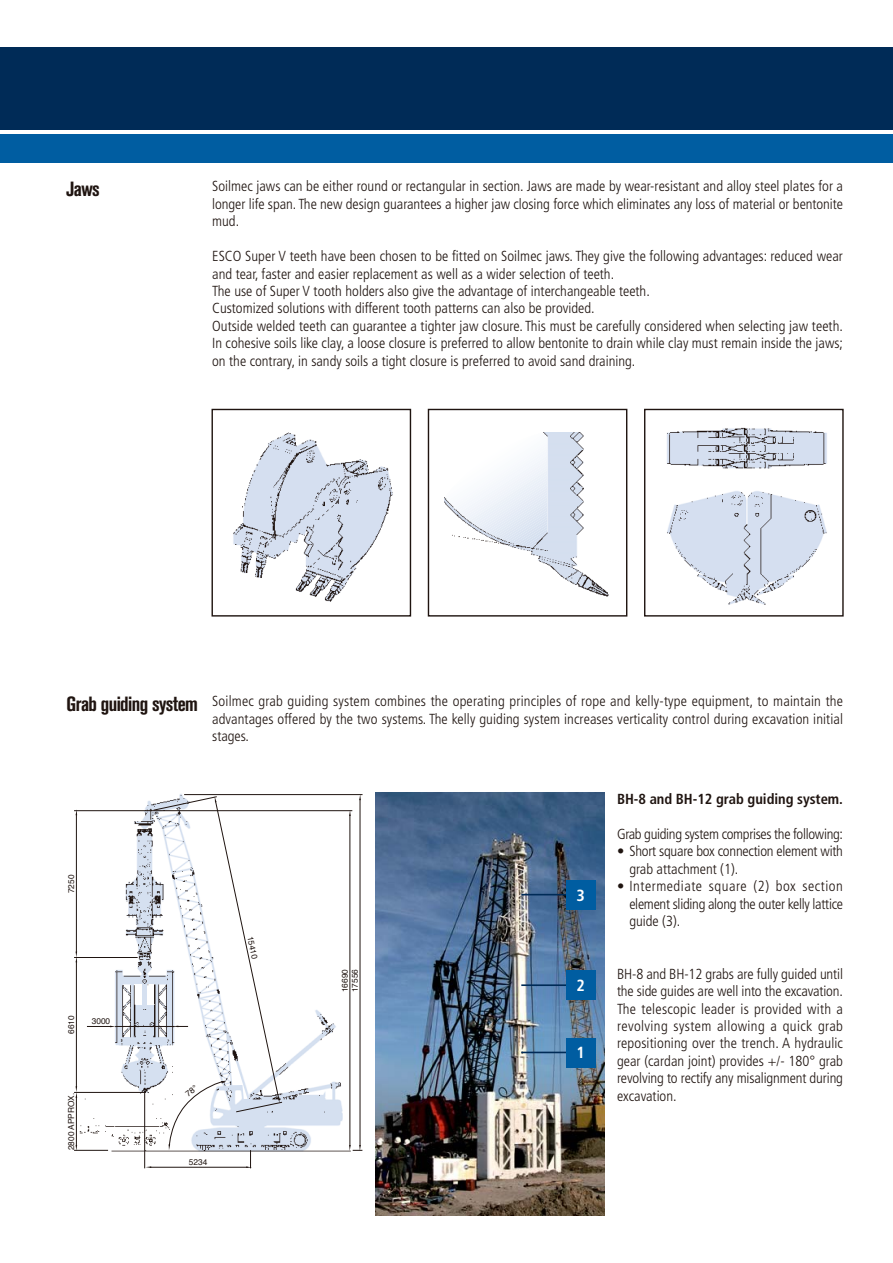
<style>
.page{position:relative;width:893px;height:1263px;background:#fff}
.page>*{position:absolute;margin:0;border:0;box-sizing:border-box;transform-origin:0 0}
.t1{font:700 condensed 20.4px "Akzidenz Grotesk BE";letter-spacing:-.03em;color:#1f1410}
.t2{font:700 condensed 16.2px "Frutiger";color:#fff}
.t3{font:300 condensed 14.55px/17.4px "Frutiger";color:#1f1410;text-align:justify}
.t4{font:300 condensed 14.55px "Frutiger";letter-spacing:-.02em;color:#1f1410}
.t5{font:700 condensed 14.55px "Frutiger";letter-spacing:-.005em;color:#1f1410}
.t6{font:8.25px/10.1px "Helvetica";color:#1f1410}
</style>
<div class="page">
<div style="left:0;top:134px;width:892px;height:29px;background:#005da1"></div>
<div style="left:0;top:47px;width:892px;height:83px;background:#002b57"></div>
<svg style="left:211px;top:408px;width:633px;height:209px"></svg>
<svg style="left:445px;top:433px;width:102px;height:115px"></svg>
<img style="left:375px;top:793px;width:230px;height:423px">
<img style="left:74px;top:1146px;width:289px;height:23px">
<hr style="left:150px;top:1167px;width:97px;height:1px;background:#1f1410">
<svg style="left:246px;top:1150px;width:6px;height:18px"></svg>
<hr style="left:144px;top:1091px;width:1px;height:77px;background:#1f1410">
<hr style="left:74px;top:1150px;width:34px;height:1px;background:#1f1410">
<svg style="left:74px;top:794px;width:289px;height:352px"></svg>
<hr style="left:349px;top:815px;width:1px;height:331px;background:#1f1410">
<hr style="left:360px;top:799px;width:1px;height:347px;background:#1f1410">
<svg style="left:359px;top:794px;width:2px;height:6px"></svg>
<svg style="left:349px;top:1145px;width:13px;height:6px"></svg>
<svg style="left:87px;top:1026px;width:29px;height:1px"></svg>
<hr style="left:521px;top:1052px;width:60px;height:1px;background:#002b57">
<div style="left:566px;top:1038px;width:29px;height:29px;background:#005da1"></div>
<hr style="left:521px;top:984px;width:60px;height:2px;background:#002b57">
<div style="left:566px;top:971px;width:29px;height:29px;background:#005da1"></div>
<hr style="left:521px;top:894px;width:60px;height:1px;background:#002b57">
<div style="left:566px;top:880px;width:29px;height:29px;background:#005da1"></div>
<svg style="left:153px;top:796px;width:129px;height:316px"></svg>
<h1 class="t1" style="left:66px;top:181px;width:35px">Jaws</h1>
<p class="t3" style="left:212px;top:179px;width:632px">Soilmec jaws can be either round or rectangular in section. Jaws are made by wear-resistant and alloy steel plates for a longer life span. The new design guarantees a higher jaw closing force which eliminates any loss of material or bentonite mud.</p>
<p class="t3" style="left:212px;top:248px;width:632px;text-align:left">ESCO Super V teeth have been chosen to be fitted on Soilmec jaws. They give the following advantages: reduced wear and tear, faster and easier replacement as well as a wider selection of teeth.<br>The use of Super V tooth holders also give the advantage of interchangeable teeth.<br>Customized solutions with different tooth patterns can also be provided.<br>Outside welded teeth can guarantee a tighter jaw closure. This must be carefully considered when selecting jaw teeth.<br>In cohesive soils like clay, a loose closure is preferred to allow bentonite to drain while clay must remain inside the jaws; on the contrary, in sandy soils a tight closure is preferred to avoid sand draining.</p>
<h1 class="t1" style="left:66px;top:697px;width:133px">Grab guiding system</h1>
<p class="t3" style="left:212px;top:694px;width:632px">Soilmec grab guiding system combines the operating principles of rope and kelly-type equipment, to maintain the advantages offered by the two systems. The kelly guiding system increases verticality control during excavation initial stages.</p>
<p class="t6" style="left:67px;top:893px;width:20px;rotate:-90deg">7250</p>
<p class="t6" style="left:67px;top:1034px;width:20px;rotate:-90deg">6610</p>
<p class="t6" style="left:92px;top:1017px;width:20px">3000</p>
<p class="t6" style="left:67px;top:1150px;width:59px;rotate:-90deg">2800 APPROX.</p>
<p class="t6" style="left:254px;top:935px;width:25px;rotate:78deg">15410</p>
<p class="t6" style="left:340px;top:992px;width:25px;rotate:-90deg">16690<br>17556</p>
<p class="t2" style="left:576px;top:888px;width:10px">3</p>
<p class="t2" style="left:576px;top:979px;width:10px">2</p>
<p class="t2" style="left:576px;top:1046px;width:10px">1</p>
<p class="t5" style="left:617px;top:793px;width:227px">BH-8 and BH-12 grab guiding system.</p>
<p class="t4" style="left:617px;top:828px;width:227px">Grab guiding system comprises the following:</p>
<p class="t3" style="left:629px;top:844px;width:215px;text-indent:-12px">• Short square box connection element with grab attachment (1).</p>
<p class="t3" style="left:629px;top:879px;width:215px;text-indent:-12px">• Intermediate square (2) box section element sliding along the outer kelly lattice guide (3).</p>
<p class="t3" style="left:617px;top:966px;width:227px">BH-8 and BH-12 grabs are fully guided until the side guides are well into the excavation.<br>The telescopic leader is provided with a revolving system allowing a quick grab repositioning over the trench. A hydraulic gear (cardan joint) provides +/- 180 grab revolving to rectify any misalignment during excavation.</p>
<p class="t6" style="left:189px;top:1158px;width:20px">5234</p>
</div>
